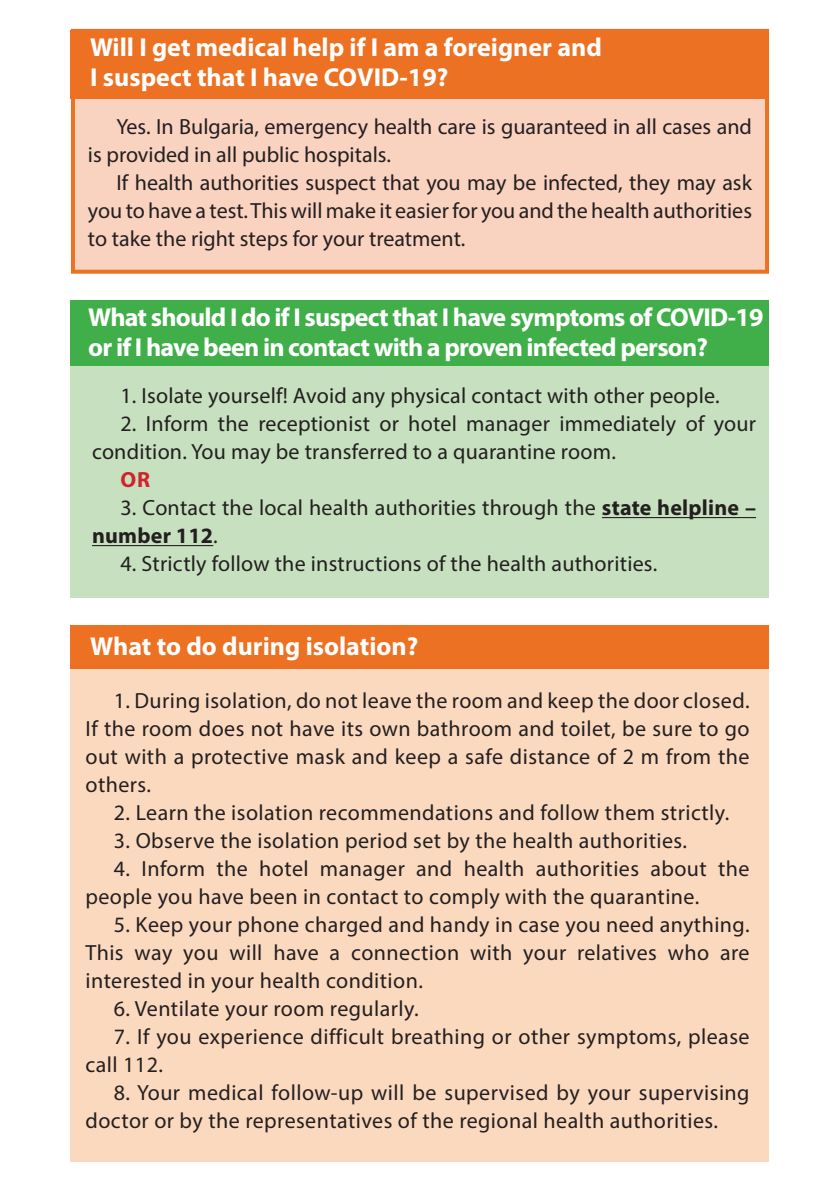
<style>
.page{position:relative;width:840px;height:1191px;background:#fff}
.page>*{position:absolute;margin:0;border:0;box-sizing:border-box;transform-origin:0 0}
.t1{font:700 26px/30px "Myriad Pro";letter-spacing:-.025em;color:#fff}
.t2{font:700 26px/30px "Myriad Pro";color:#fff}
.t3{font:22px/28px "Myriad Pro";letter-spacing:.015em;color:#231f20}
.t4{font:700 22px "Myriad Pro";color:#d1232a}
.s1{font-weight:700}
</style>
<div class="page">
<div style="left:71px;top:301px;width:697px;height:68px;background:#40ae49"></div>
<div style="left:71px;top:367px;width:697px;height:231px;background:#c7e0bf"></div>
<hr style="left:601px;top:517px;width:154px;height:1px;background:#231f20">
<hr style="left:92px;top:545px;width:121px;height:1px;background:#231f20">
<div style="left:71px;top:625px;width:697px;height:44px;background:#ec7123"></div>
<div style="left:71px;top:669px;width:697px;height:493px;background:#fbd9bf"></div>
<div style="left:71px;top:29px;width:697px;height:245px;background:#f9d2c0;border:4px solid #ec7123"></div>
<div style="left:71px;top:31px;width:697px;height:68px;background:#ec7123"></div>
<p class="t2" style="left:90px;top:32px;width:513px">Will I get medical help if I am a foreigner and<br>I suspect that I have COVID-19?</p>
<p class="t3" style="left:88px;top:112px;width:665px;text-indent:28px">Yes. In Bulgaria, emergency health care is guaranteed in all cases and is provided in all public hospitals.</p>
<p class="t3" style="left:88px;top:168px;width:665px;text-align:justify;text-indent:28px">If health authorities suspect that you may be infected, they may ask you to have a test. This will make it easier for you and the health authorities to take the right steps for your treatment.</p>
<p class="t1" style="left:88px;top:301px;width:676px">What should I do if I suspect that I have symptoms of COVID-19 or if I have been in contact with a proven infected person?</p>
<p class="t3" style="left:120px;top:381px;width:600px">1. Isolate yourself! Avoid any physical contact with other people.</p>
<p class="t3" style="left:92px;top:409px;width:665px;text-indent:28px">2. Inform the receptionist or hotel manager immediately of your condition. You may be transferred to a quarantine room.</p>
<p class="t4" style="left:121px;top:465px;width:31px">or</p>
<p class="t3" style="left:92px;top:493px;width:665px;text-indent:28px">3. Contact the local health authorities through the <span class="s1">state helpline – number 112</span>.</p>
<p class="t3" style="left:120px;top:550px;width:538px">4. Strictly follow the instructions of the health authorities.</p>
<p class="t2" style="left:90px;top:630px;width:329px">What to do during isolation?</p>
<p class="t3" style="left:85px;top:686px;width:665px;text-align:justify;text-indent:28px">1. During isolation, do not leave the room and keep the door closed.<br>If the room does not have its own bathroom and toilet, be sure to go out with a protective mask and keep a safe distance of 2 m from the others.</p>
<p class="t3" style="left:114px;top:798px;width:616px">2. Learn the isolation recommendations and follow them strictly.</p>
<p class="t3" style="left:114px;top:826px;width:574px">3. Observe the isolation period set by the health authorities.</p>
<p class="t3" style="left:85px;top:854px;width:665px;text-indent:28px">4. Inform the hotel manager and health authorities about the people you have been in contact to comply with the quarantine.</p>
<p class="t3" style="left:85px;top:910px;width:665px;text-align:justify;text-indent:28px">5. Keep your phone charged and handy in case you need anything.<br>This way you will have a connection with your relatives who are interested in your health condition.</p>
<p class="t3" style="left:114px;top:994px;width:306px">6. Ventilate your room regularly.</p>
<p class="t3" style="left:85px;top:1022px;width:665px;text-indent:28px">7. If you experience difficult breathing or other symptoms, please call 112.</p>
<p class="t3" style="left:85px;top:1078px;width:665px;text-indent:28px">8. Your medical follow-up will be supervised by your supervising doctor or by the representatives of the regional health authorities.</p>
</div>
